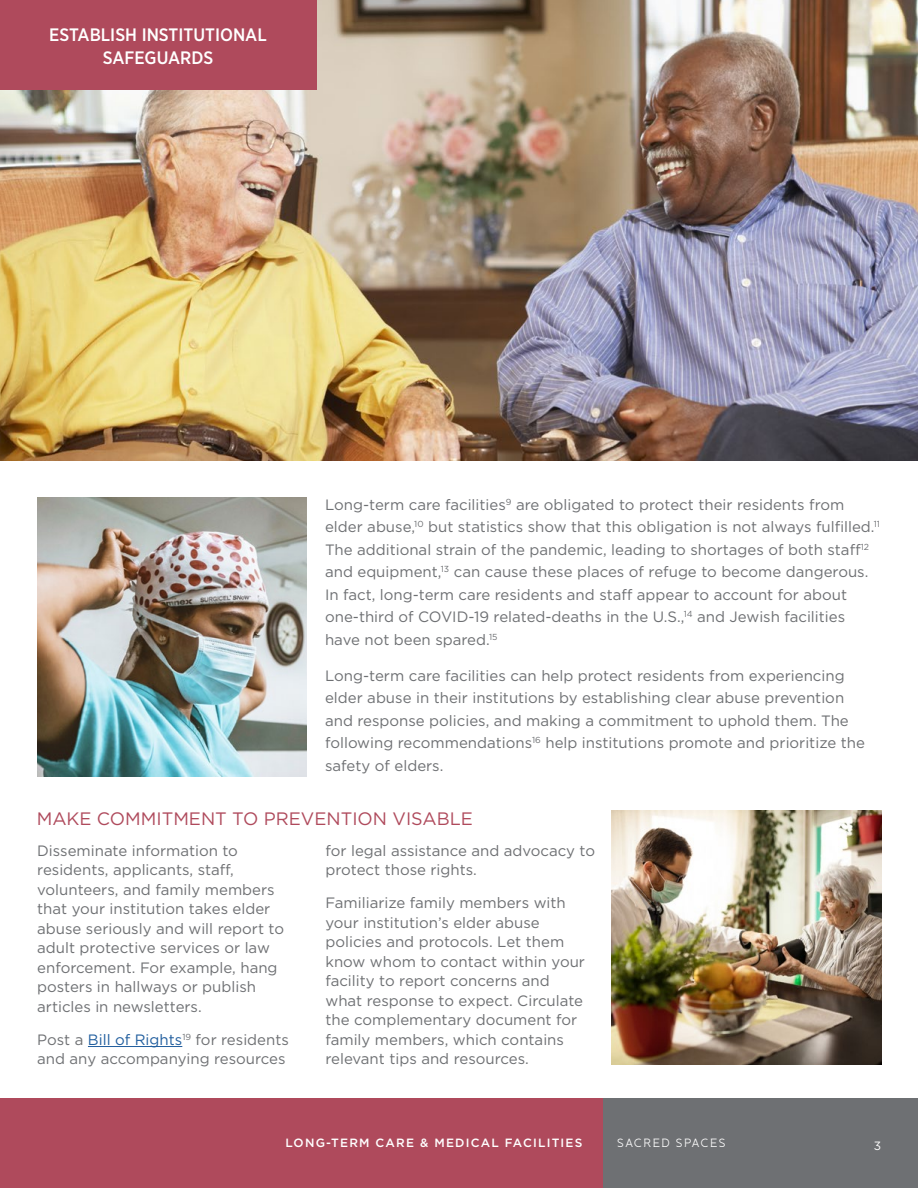
<style>
.page{position:relative;width:918px;height:1188px;background:#fff}
.page>*{position:absolute;margin:0;border:0;box-sizing:border-box;transform-origin:0 0}
.t1{font:18px "Gotham";color:#af4a5c}
.t2{font:500 18px/22.5px "Gotham Narrow";color:#fff;text-align:center}
.t3{font:15px/19.5px "Gotham";color:#6e7073}
.t4{font:500 12px "Gotham";letter-spacing:.1em;color:#fff}
.t5{font:12px "Banda";letter-spacing:.075em;color:#fff}
.t6{font:12px "Gotham";color:#fff}
.s1{color:#215e9e}
</style>
<div class="page">
<img style="left:0;top:0;width:918px;height:460px">
<div style="left:602px;top:1098px;width:316px;height:90px;background:#6e7073"></div>
<div style="left:0;top:1098px;width:603px;height:90px;background:#af4a5c"></div>
<div style="left:0;top:0;width:316px;height:90px;background:#af4a5c"></div>
<img style="left:37px;top:498px;width:270px;height:278px">
<hr style="left:88px;top:1046px;width:94px;height:1px;background:#215e9e">
<img style="left:612px;top:811px;width:269px;height:253px">
<p class="t2" style="left:49px;top:24px;width:219px">ESTABLISH INSTITUTIONAL<br>SAFEGUARDS</p>
<p class="t3" style="left:325px;top:493px;width:557px;line-height:22.5px">Long-term care facilities<sup>9</sup> are obligated to protect their residents from elder abuse,<sup>10</sup> but statistics show that this obligation is not always fulfilled.<sup>11<br></sup>The additional strain of the pandemic, leading to shortages of both staff<sup>12 </sup>and equipment,<sup>13</sup> can cause these places of refuge to become dangerous.<br>In fact, long-term care residents and staff appear to account for about one-third of COVID-19 related-deaths in the U.S.,<sup>14</sup> and Jewish facilities have not been spared.<sup>15</sup></p>
<p class="t3" style="left:325px;top:664px;width:541px;line-height:22.5px">Long-term care facilities can help protect residents from experiencing elder abuse in their institutions by establishing clear abuse prevention and response policies, and making a commitment to uphold them. The following recommendations<sup>16</sup> help institutions promote and prioritize the safety of elders.</p>
<p class="t1" style="left:37px;top:807px;width:438px">MAKE COMMITMENT TO PREVENTION VISABLE</p>
<p class="t3" style="left:37px;top:840px;width:248px">Disseminate information to residents, applicants, staff, volunteers, and family members that your institution takes elder abuse seriously and will report to adult protective services or law enforcement. For example, hang posters in hallways or publish articles in newsletters.</p>
<p class="t3" style="left:37px;top:1029px;width:253px">Post a <span class="s1">Bill of Rights</span><sup>19</sup> for residents and any accompanying resources</p>
<p class="t3" style="left:325px;top:840px;width:271px">for legal assistance and advocacy to protect those rights.</p>
<p class="t3" style="left:325px;top:893px;width:261px">Familiarize family members with your institution’s elder abuse policies and protocols. Let them know whom to contact within your facility to report concerns and what response to expect. Circulate the complementary document for family members, which contains relevant tips and resources.</p>
<p class="t4" style="left:286px;top:1135px;width:298px">LONG-TERM CARE &amp; MEDICAL FACILITIES</p>
<p class="t5" style="left:617px;top:1136px;width:110px">SACRED SPACES</p>
<p class="t6" style="left:874px;top:1138px;width:9px">3</p>
</div>
